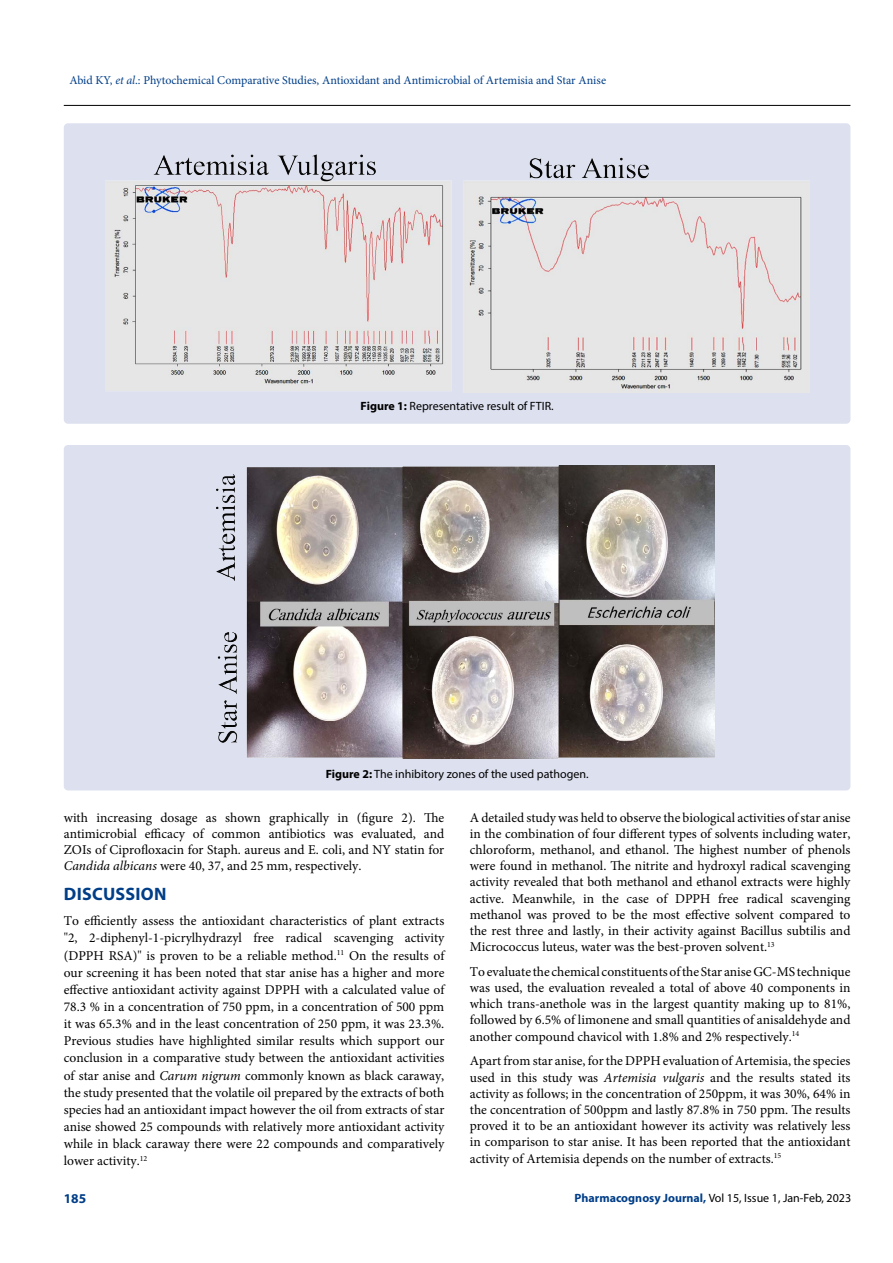
<style>
.page{position:relative;width:893px;height:1263px;background:#fff}
.page>*{position:absolute;margin:0;border:0;box-sizing:border-box;transform-origin:0 0}
.t1{font:700 18px "Myriad Pro";letter-spacing:.015em;color:#003e88}
.t2{font:13.5px/16.2px "Minion Pro";color:#000;text-align:justify}
.t3{font:700 13.5px "Myriad Pro";color:#003e88}
.t4{font:12px "Myriad Pro";color:#000}
.t5{font:12px "Minion Pro";color:#003e88}
.s1{font-style:italic}
.s2{font-weight:700}
.s3{font-weight:700;color:#003e88}
</style>
<div class="page">
<hr style="left:64px;top:105px;width:786px;height:1px;background:#000">
<div style="left:64px;top:123px;width:786px;height:301px;background:#dde0ef;border-radius:4px"></div>
<img style="left:110px;top:154px;width:693px;height:237px">
<div style="left:64px;top:445px;width:786px;height:345px;background:#dde0ef;border-radius:4px"></div>
<img style="left:216px;top:465px;width:498px;height:294px">
<p class="t5" style="left:69px;top:72px;width:538px">Abid KY, <span class="s1">et al</span>.: Phytochemical Comparative Studies, Antioxidant and Antimicrobial of Artemisia and Star Anise</p>
<p class="t4" style="left:361px;top:399px;width:194px"><span class="s2">Figure 1:</span> Representative result of FTIR.</p>
<p class="t4" style="left:326px;top:767px;width:264px"><span class="s2">Figure 2:</span> The inhibitory zones of the used pathogen.</p>
<p class="t2" style="left:64px;top:809px;width:382px">with increasing dosage as shown graphically in (figure 2). The antimicrobial efficacy of common antibiotics was evaluated, and ZOIs of Ciprofloxacin for Staph. aureus and E. coli, and NY statin for <span class="s1">Candida albicans</span> were 40, 37, and 25 mm, respectively.</p>
<h1 class="t1" style="left:64px;top:882px;width:104px">DISCUSSION</h1>
<p class="t2" style="left:64px;top:912px;width:382px;line-height:17.1px">To efficiently assess the antioxidant characteristics of plant extracts "2, 2-diphenyl-1-picrylhydrazyl free radical scavenging activity (DPPH RSA)" is proven to be a reliable method.<sup>11</sup> On the results of our screening it has been noted that star anise has a higher and more effective antioxidant activity against DPPH with a calculated value of 78.3 % in a concentration of 750 ppm, in a concentration of 500 ppm it was 65.3% and in the least concentration of 250 ppm, it was 23.3%.<br>Previous studies have highlighted similar results which support our conclusion in a comparative study between the antioxidant activities of star anise and <span class="s1">Carum nigrum</span> commonly known as black caraway, the study presented that the volatile oil prepared by the extracts of both species had an antioxidant impact however the oil from extracts of star anise showed 25 compounds with relatively more antioxidant activity while in black caraway there were 22 compounds and comparatively lower activity.<sup>12</sup></p>
<p class="t2" style="left:470px;top:809px;width:382px">A detailed study was held to observe the biological activities of star anise in the combination of four different types of solvents including water, chloroform, methanol, and ethanol. The highest number of phenols were found in methanol. The nitrite and hydroxyl radical scavenging activity revealed that both methanol and ethanol extracts were highly active. Meanwhile, in the case of DPPH free radical scavenging methanol was proved to be the most effective solvent compared to the rest three and lastly, in their activity against Bacillus subtilis and Micrococcus luteus, water was the best-proven solvent.<sup>13</sup></p>
<p class="t2" style="left:470px;top:963px;width:382px">To evaluate the chemical constituents of the Star anise GC-MS technique was used, the evaluation revealed a total of above 40 components in which trans-anethole was in the largest quantity making up to 81%, followed by 6.5% of limonene and small quantities of anisaldehyde and another compound chavicol with 1.8% and 2% respectively.<sup>14</sup></p>
<p class="t2" style="left:470px;top:1053px;width:382px">Apart from star anise, for the DPPH evaluation of Artemisia, the species used in this study was <span class="s1">Artemisia vulgaris</span> and the results stated its activity as follows; in the concentration of 250ppm, it was 30%, 64% in the concentration of 500ppm and lastly 87.8% in 750 ppm. The results proved it to be an antioxidant however its activity was relatively less in comparison to star anise. It has been reported that the antioxidant activity of Artemisia depends on the number of extracts.<sup>15</sup></p>
<p class="t3" style="left:64px;top:1189px;width:24px">185</p>
<p class="t4" style="left:574px;top:1190px;width:278px"><span class="s3">Pharmacognosy Journal,</span> Vol 15, Issue 1, Jan-Feb, 2023</p>
</div>
